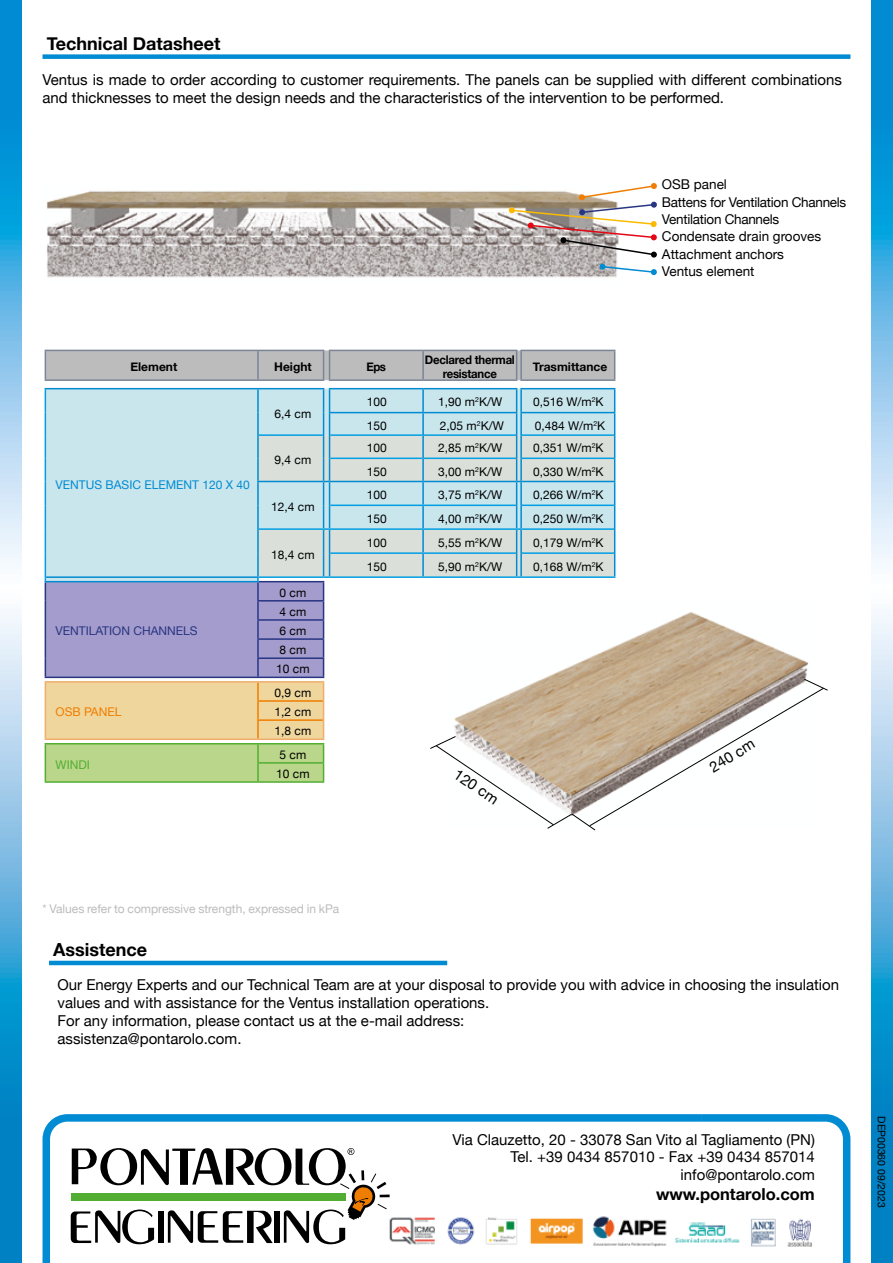
<style>
.page{position:relative;width:893px;height:1263px;background:#fff}
.page>*{position:absolute;margin:0;border:0;box-sizing:border-box;transform-origin:0 0}
.t1{font:700 18px "Helvetica Neue";color:#000}
.t2{font:700 16.5px "Helvetica Neue";color:#000}
.t3{font:15px/18px "Helvetica Neue";color:#000}
.t4{font:13.5px/17.4px "Helvetica Neue";color:#000}
.t5{font:13.5px "Helvetica Neue";letter-spacing:-.02em;color:#000}
.t6{font:12px/19.2px "Helvetica Neue";color:#000}
.t7{font:12px "Helvetica Neue";color:#bcbcbc}
.t8{font:700 12px/14.4px "Helvetica Neue";letter-spacing:-.02em;color:#000;text-align:center;scale:.95 1}
.t9{font:12px "Helvetica Neue";color:#008bd2}
.t10{font:700 12px "Helvetica Neue";color:#000}
.t11{font:12px "Helvetica Neue";color:#283583}
.t12{font:12px "Helvetica Neue";color:#ef7d00}
.t13{font:700 12px "Helvetica Neue";letter-spacing:-.02em;color:#000}
.t14{font:12px "Helvetica Neue";color:#52ae32}
.t15{font:10.5px "Helvetica Neue";color:#000}
</style>
<div class="page">
<div style="left:43px;top:54px;width:807px;height:5px;background:#008bd2"></div>
<svg style="left:0;top:0;width:21px;height:1263px"></svg>
<svg style="left:708px;top:1114px;width:143px;height:149px"></svg>
<svg style="left:42px;top:1114px;width:666px;height:149px"></svg>
<svg style="left:872px;top:0;width:21px;height:1263px"></svg>
<img style="left:47px;top:191px;width:570px;height:87px">
<svg style="left:599px;top:264px;width:58px;height:11px"></svg>
<svg style="left:509px;top:183px;width:148px;height:73px"></svg>
<div style="left:651px;top:201px;width:6px;height:7px;background:#283583;border-radius:50%"></div>
<div style="left:579px;top:209px;width:6px;height:7px;background:#283583;border-radius:50%"></div>
<hr style="left:258px;top:388px;width:66px;height:1px;background:#008bd2">
<hr style="left:329px;top:388px;width:94px;height:1px;background:#008bd2">
<hr style="left:423px;top:388px;width:94px;height:1px;background:#008bd2">
<hr style="left:520px;top:388px;width:95px;height:1px;background:#008bd2">
<hr style="left:45px;top:388px;width:213px;height:1px;background:#008bd2">
<hr style="left:45px;top:379px;width:213px;height:2px;background:#7c8596">
<hr style="left:258px;top:379px;width:66px;height:2px;background:#7c8596">
<hr style="left:329px;top:379px;width:94px;height:2px;background:#7c8596">
<hr style="left:423px;top:379px;width:94px;height:2px;background:#7c8596">
<svg style="left:45px;top:350px;width:570px;height:30px"></svg>
<hr style="left:520px;top:379px;width:95px;height:2px;background:#7c8596">
<svg style="left:45px;top:389px;width:783px;height:442px"></svg>
<svg style="left:71px;top:1147px;width:319px;height:97px"></svg>
<img style="left:383px;top:1212px;width:437px;height:34px">
<hr style="left:49px;top:961px;width:398px;height:4px;background:#008bd2">
<p class="t1" style="left:47px;top:30px;width:175px">Technical Datasheet</p>
<p class="t3" style="left:43px;top:72px;width:801px">Ventus is made to order according to customer requirements. The panels can be supplied with different combinations and thicknesses to meet the design needs and the characteristics of the intervention to be performed.</p>
<p class="t4" style="left:662px;top:177px;width:67px">OSB panel</p>
<p class="t5" style="left:662px;top:192px;width:186px">Battens for Ventilation Channels</p>
<p class="t4" style="left:662px;top:211px;width:161px">Ventilation Channels<br>Condensate drain grooves</p>
<p class="t4" style="left:662px;top:246px;width:124px">Attachment anchors</p>
<p class="t10" style="left:130px;top:357px;width:48px">Element</p>
<p class="t13" style="left:274px;top:357px;width:39px">Height</p>
<p class="t8" style="left:367px;top:360px;width:22px">Eps</p>
<p class="t8" style="left:425px;top:353px;width:96px">Declared thermal resistance</p>
<p class="t10" style="left:533px;top:357px;width:76px">Trasmittance</p>
<p class="t6" style="left:275px;top:404px;width:38px">6,4 cm</p>
<p class="t9" style="left:56px;top:476px;width:196px">VENTUS BASIC ELEMENT 120 X 40</p>
<p class="t11" style="left:56px;top:622px;width:143px">VENTILATION CHANNELS</p>
<p class="t12" style="left:56px;top:703px;width:67px">OSB PANEL</p>
<p class="t6" style="left:275px;top:451px;width:38px">9,4 cm</p>
<p class="t6" style="left:271px;top:498px;width:45px">12,4 cm</p>
<p class="t6" style="left:271px;top:546px;width:45px">18,4 cm</p>
<p class="t6" style="left:276px;top:584px;width:35px">0 cm<br>4 cm<br>6 cm<br>8 cm<br>10 cm</p>
<p class="t6" style="left:275px;top:684px;width:38px;text-align:justify">0,9 cm 1,2 cm 1,8 cm</p>
<p class="t14" style="left:56px;top:756px;width:36px">WINDI</p>
<p class="t6" style="left:276px;top:746px;width:35px">5 cm<br>10 cm</p>
<p class="t6" style="left:367px;top:393px;width:22px">100</p>
<p class="t6" style="left:438px;top:393px;width:65px">1,90 m<sup>2</sup>K/W</p>
<p class="t6" style="left:533px;top:393px;width:72px">0,516 W/m<sup>2</sup>K</p>
<p class="t6" style="left:367px;top:416px;width:22px">150</p>
<p class="t6" style="left:440px;top:416px;width:65px">2,05 m<sup>2</sup>K/W</p>
<p class="t6" style="left:535px;top:416px;width:72px">0,484 W/m<sup>2</sup>K</p>
<p class="t6" style="left:367px;top:439px;width:22px">100</p>
<p class="t6" style="left:438px;top:439px;width:65px">2,85 m<sup>2</sup>K/W</p>
<p class="t6" style="left:533px;top:439px;width:72px">0,351 W/m<sup>2</sup>K</p>
<p class="t6" style="left:367px;top:462px;width:22px">150</p>
<p class="t6" style="left:438px;top:462px;width:65px">3,00 m<sup>2</sup>K/W</p>
<p class="t6" style="left:533px;top:462px;width:72px">0,330 W/m<sup>2</sup>K</p>
<p class="t6" style="left:367px;top:486px;width:22px">100</p>
<p class="t6" style="left:438px;top:486px;width:65px">3,75 m<sup>2</sup>K/W</p>
<p class="t6" style="left:533px;top:486px;width:72px">0,266 W/m<sup>2</sup>K</p>
<p class="t6" style="left:367px;top:510px;width:22px">150</p>
<p class="t6" style="left:438px;top:510px;width:65px">4,00 m<sup>2</sup>K/W</p>
<p class="t6" style="left:533px;top:510px;width:72px">0,250 W/m<sup>2</sup>K</p>
<p class="t6" style="left:367px;top:534px;width:22px">100</p>
<p class="t6" style="left:438px;top:534px;width:65px">5,55 m<sup>2</sup>K/W</p>
<p class="t6" style="left:533px;top:534px;width:72px">0,179 W/m<sup>2</sup>K</p>
<p class="t6" style="left:367px;top:558px;width:22px">150</p>
<p class="t6" style="left:438px;top:558px;width:65px">5,90 m<sup>2</sup>K/W</p>
<p class="t6" style="left:533px;top:558px;width:72px">0,168 W/m<sup>2</sup>K</p>
<p class="t3" style="left:460px;top:766px;width:52px;rotate:34deg">120 cm</p>
<p class="t4" style="left:662px;top:263px;width:94px">Ventus element</p>
<p class="t3" style="left:706px;top:761px;width:52px;rotate:-31deg">240 cm</p>
<p class="t7" style="left:43px;top:900px;width:298px">* Values refer to compressive strength, expressed in kPa</p>
<p class="t1" style="left:53px;top:936px;width:95px">Assistence</p>
<p class="t3" style="left:58px;top:977px;width:783px">Our Energy Experts and our Technical Team are at your disposal to provide you with advice in choosing the insulation values and with assistance for the Ventus installation operations.<br>For any information, please contact us at the e-mail address:<br>assistenza@pontarolo.com.</p>
<p class="t3" style="left:453px;top:1133px;width:364px;line-height:16.5px;text-align:right">Via Clauzetto, 20 - 33078 San Vito al Tagliamento (PN)<br>Tel. +39 0434 857010 - Fax +39 0434 857014</p>
<p class="t3" style="left:681px;top:1166px;width:136px">info@pontarolo.com</p>
<p class="t2" style="left:656px;top:1181px;width:160px">www.pontarolo.com</p>
<p class="t15" style="left:889px;top:1116px;width:93px;rotate:90deg">DEP00360 09/2023</p>
</div>
